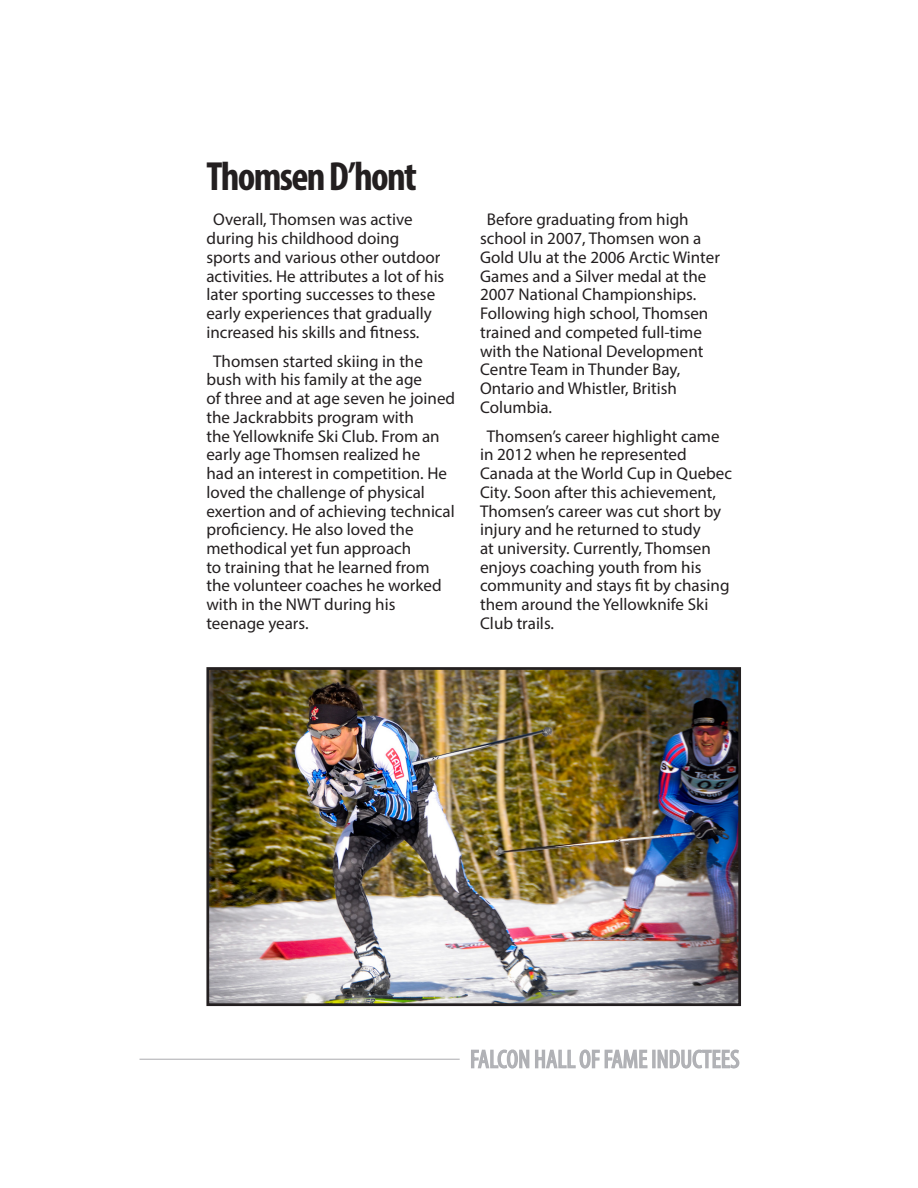
<style>
.page{position:relative;width:918px;height:1188px;background:#fff}
.page>*{position:absolute;margin:0;border:0;box-sizing:border-box;transform-origin:0 0}
.t1{font:700 condensed 40.8px "Myriad Pro";letter-spacing:-.04em;color:#231f20}
.t2{font:condensed 25.5px "Myriad Pro";letter-spacing:.01em;color:#b0b1b5}
.t3{font:17.1px/18.8px "Myriad Pro";color:#231f20}
</style>
<div class="page">
<img style="left:210px;top:671px;width:527px;height:331px">
<div style="left:206px;top:667px;width:535px;height:339px;border:3px solid #231f20"></div>
<hr style="left:140px;top:1059px;width:320px;height:1px;background:#bcbdc0">
<svg style="left:471px;top:1049px;width:177px;height:20px"></svg>
<div style="left:652px;top:1050px;width:4px;height:18px;border:1px solid #b0b1b5"></div>
<svg style="left:657px;top:1049px;width:83px;height:20px"></svg>
<p class="t1" style="left:206px;top:151px;width:212px">Thomsen D’hont</p>
<p class="t3" style="left:206px;top:210px;width:239px;text-indent:7px">Overall, Thomsen was active during his childhood doing sports and various other outdoor activities. He attributes a lot of his later sporting successes to these early experiences that gradually increased his skills and fitness.</p>
<p class="t3" style="left:206px;top:351px;width:250px;text-indent:7px">Thomsen started skiing in the bush with his family at the age<br>of three and at age seven he joined the Jackrabbits program with<br>the Yellowknife Ski Club. From an early age Thomsen realized he<br>had an interest in competition. He loved the challenge of physical exertion and of achieving technical proficiency. He also loved the methodical yet fun approach<br>to training that he learned from the volunteer coaches he worked with in the NWT during his teenage years.</p>
<p class="t3" style="left:480px;top:210px;width:241px;text-indent:7px">Before graduating from high school in 2007, Thomsen won a<br>Gold Ulu at the 2006 Arctic Winter<br>Games and a Silver medal at the<br>2007 National Championships.<br>Following high school, Thomsen trained and competed full-time with the National Development<br>Centre Team in Thunder Bay,<br>Ontario and Whistler, British<br>Columbia.</p>
<p class="t3" style="left:480px;top:426px;width:254px;text-indent:7px">Thomsen’s career highlight came in 2012 when he represented<br>Canada at the World Cup in Quebec<br>City. Soon after this achievement,<br>Thomsen’s career was cut short by injury and he returned to study<br>at university. Currently, Thomsen enjoys coaching youth from his community and stays fit by chasing them around the Yellowknife Ski<br>Club trails.</p>
<p class="t2" style="left:470px;top:1044px;width:271px">FALCON HALL OF FAME INDUCTEES</p>
</div>
